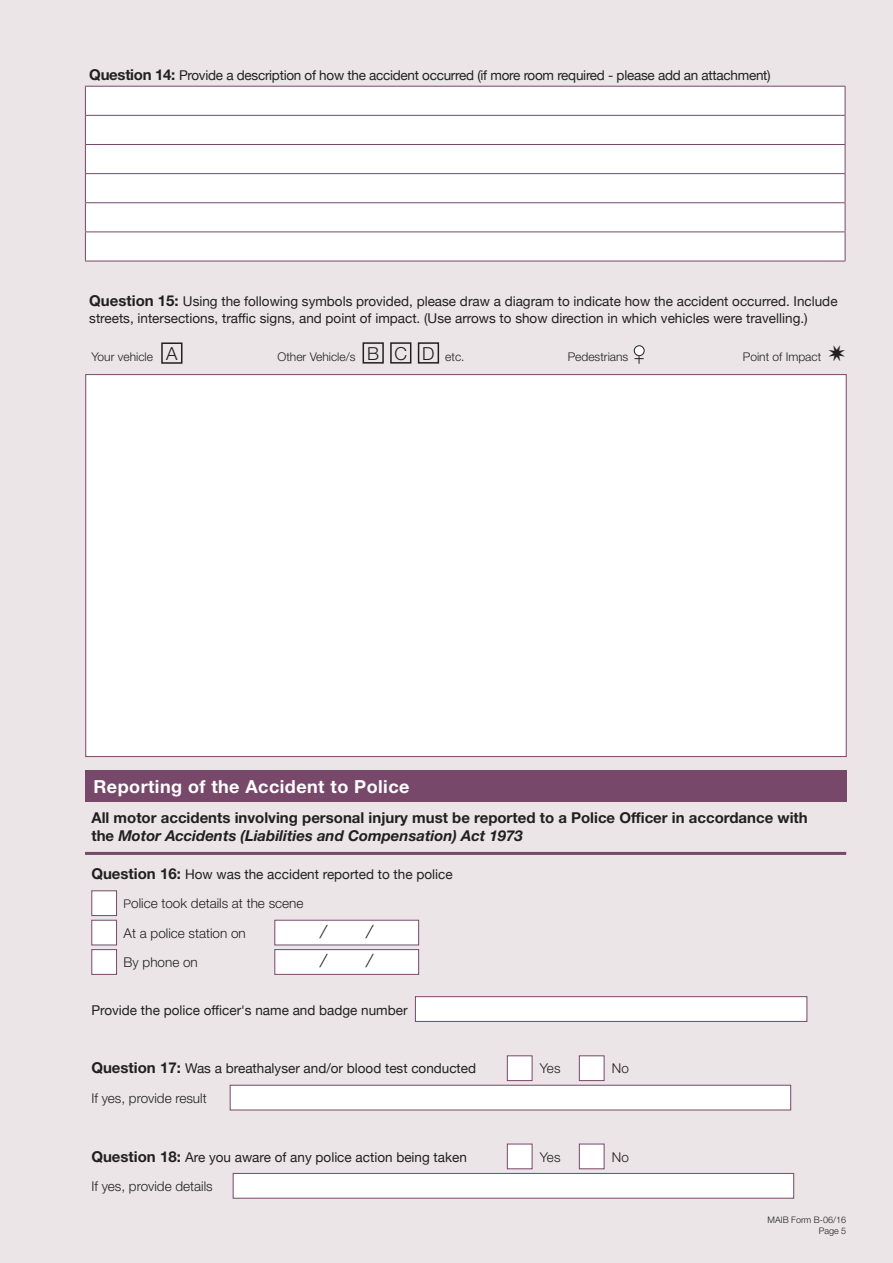
<style>
.page{position:relative;width:893px;height:1263px;background:#ebe5e8}
.page>*{position:absolute;margin:0;border:0;box-sizing:border-box;transform-origin:0 0}
.t1{font:700 18px "Helvetica Neue";letter-spacing:.025em;color:#fff}
.t2{font:italic 300 18px "Helvetica Neue";color:#231f20}
.t3{font:700 15px/18px "Helvetica Neue";color:#231f20}
.t4{font:13.5px/16.5px "Helvetica Neue";color:#231f20}
.t5{font:300 13.5px/29.4px "Helvetica Neue";color:#231f20}
.t6{font:13.5px "Helvetica Neue";letter-spacing:-.02em;color:#231f20}
.t7{font:300 12px "Helvetica Neue";color:#231f20}
.t8{font:300 9px/10.8px "Helvetica Neue";color:#231f20;text-align:right}
.s1{font-weight:700;font-size:15px}
.s2{font-size:18px}
.s3{font-style:italic}
.s4{font-weight:400}
.s5{font-size:12px}
</style>
<div class="page">
<div style="left:86px;top:87px;width:759px;height:174px;background:#fff"></div>
<hr style="left:85px;top:86px;width:760px;height:1px;background:#78486a">
<hr style="left:85px;top:115px;width:760px;height:1px;background:#78486a">
<hr style="left:85px;top:144px;width:760px;height:1px;background:#78486a">
<hr style="left:85px;top:173px;width:760px;height:1px;background:#78486a">
<hr style="left:85px;top:202px;width:760px;height:1px;background:#78486a">
<hr style="left:85px;top:232px;width:760px;height:1px;background:#78486a">
<svg style="left:85px;top:87px;width:1px;height:174px"></svg>
<svg style="left:845px;top:87px;width:1px;height:174px"></svg>
<hr style="left:85px;top:261px;width:760px;height:1px;background:#78486a">
<div style="left:85px;top:374px;width:762px;height:383px;background:#fff;border:1px solid #78486a"></div>
<div style="left:634px;top:346px;width:10px;height:10px;background:#fff;border-radius:50%"></div>
<div style="left:634px;top:345px;width:10px;height:11px;border:1px solid #231f20;border-radius:50%"></div>
<svg style="left:635px;top:356px;width:9px;height:8px"></svg>
<div style="left:161px;top:342px;width:21px;height:22px;border:2px solid #231f20"></div>
<div style="left:363px;top:342px;width:21px;height:22px;border:2px solid #231f20"></div>
<div style="left:390px;top:342px;width:21px;height:22px;border:2px solid #231f20"></div>
<div style="left:418px;top:342px;width:21px;height:22px;border:2px solid #231f20"></div>
<div style="left:91px;top:890px;width:26px;height:26px;background:#fff;border:1px solid #78486a"></div>
<div style="left:91px;top:920px;width:26px;height:25px;background:#fff;border:1px solid #78486a"></div>
<div style="left:275px;top:920px;width:144px;height:25px;background:#fff"></div>
<div style="left:274px;top:920px;width:145px;height:25px;border:1px solid #78486a"></div>
<div style="left:91px;top:949px;width:26px;height:26px;background:#fff;border:1px solid #78486a"></div>
<div style="left:275px;top:949px;width:144px;height:25px;background:#fff"></div>
<div style="left:274px;top:949px;width:145px;height:26px;border:1px solid #78486a"></div>
<div style="left:415px;top:996px;width:392px;height:26px;background:#fff;border:1px solid #78486a"></div>
<div style="left:507px;top:1055px;width:25px;height:26px;background:#fff;border:1px solid #78486a"></div>
<div style="left:579px;top:1055px;width:25px;height:26px;background:#fff;border:1px solid #78486a"></div>
<div style="left:230px;top:1085px;width:561px;height:25px;background:#fff;border:1px solid #78486a"></div>
<div style="left:507px;top:1144px;width:25px;height:25px;background:#fff;border:1px solid #78486a"></div>
<div style="left:579px;top:1144px;width:25px;height:25px;background:#fff;border:1px solid #78486a"></div>
<div style="left:233px;top:1173px;width:561px;height:25px;background:#fff;border:1px solid #78486a"></div>
<div style="left:85px;top:771px;width:761px;height:31px;background:#78486a"></div>
<hr style="left:85px;top:852px;width:761px;height:3px;background:#78486a">
<p class="t6" style="left:89px;top:65px;width:683px"><span class="s1">Question 14:</span> Provide a description of how the accident occurred (if more room required - please add an attachment)</p>
<p class="t4" style="left:89px;top:294px;width:750px"><span class="s1">Question 15:</span> Using the following symbols provided, please draw a diagram to indicate how the accident occurred. Include streets, intersections, traffic signs, and point of impact. (Use arrows to show direction in which vehicles were travelling.)</p>
<p class="t7" style="left:91px;top:349px;width:88px">Your vehicle <span class="s2">A</span></p>
<p class="t7" style="left:277px;top:349px;width:189px">Other Vehicle/s <span class="s2">B C D</span> etc.</p>
<p class="t7" style="left:568px;top:349px;width:62px">Pedestrians</p>
<p class="t7" style="left:743px;top:349px;width:80px">Point of Impact</p>
<h1 class="t1" style="left:94px;top:776px;width:317px">Reporting of the Accident to Police</h1>
<p class="t3" style="left:91px;top:808px;width:718px">All motor accidents involving personal injury must be reported to a Police Officer in accordance with the <span class="s3">Motor Accidents (Liabilities and Compensation) Act 1973</span></p>
<p class="t5" style="left:124px;top:859px;width:330px;text-indent:-32px"><span class="s1">Question 16:</span> <span class="s4">How was the accident reported to the police<br></span><span class="s5">P</span>olice took details at the scene<br>At a police station on</p>
<h1 class="t2" style="left:321px;top:921px;width:7px">/</h1>
<h1 class="t2" style="left:367px;top:921px;width:7px">/</h1>
<p class="t5" style="left:124px;top:947px;width:76px">By phone on</p>
<h1 class="t2" style="left:321px;top:950px;width:7px">/</h1>
<h1 class="t2" style="left:367px;top:950px;width:7px">/</h1>
<p class="t4" style="left:91px;top:1002px;width:318px">Provide the police officer's name and badge number</p>
<p class="t4" style="left:91px;top:1061px;width:386px"><span class="s1">Question 17:</span> Was a breathalyser and/or blood test conducted</p>
<p class="t5" style="left:540px;top:1054px;width:22px">Yes</p>
<p class="t5" style="left:612px;top:1054px;width:19px">No</p>
<p class="t5" style="left:91px;top:1083px;width:117px">If yes, provide result</p>
<p class="t4" style="left:91px;top:1149px;width:377px"><span class="s1">Question 18:</span> Are you aware of any police action being taken</p>
<p class="t5" style="left:540px;top:1142px;width:22px">Yes</p>
<p class="t5" style="left:612px;top:1142px;width:19px">No</p>
<p class="t5" style="left:91px;top:1171px;width:123px">If yes, provide details</p>
<p class="t8" style="left:767px;top:1214px;width:80px">MAIB Form B-06/16<br>Page 5</p>
</div>
